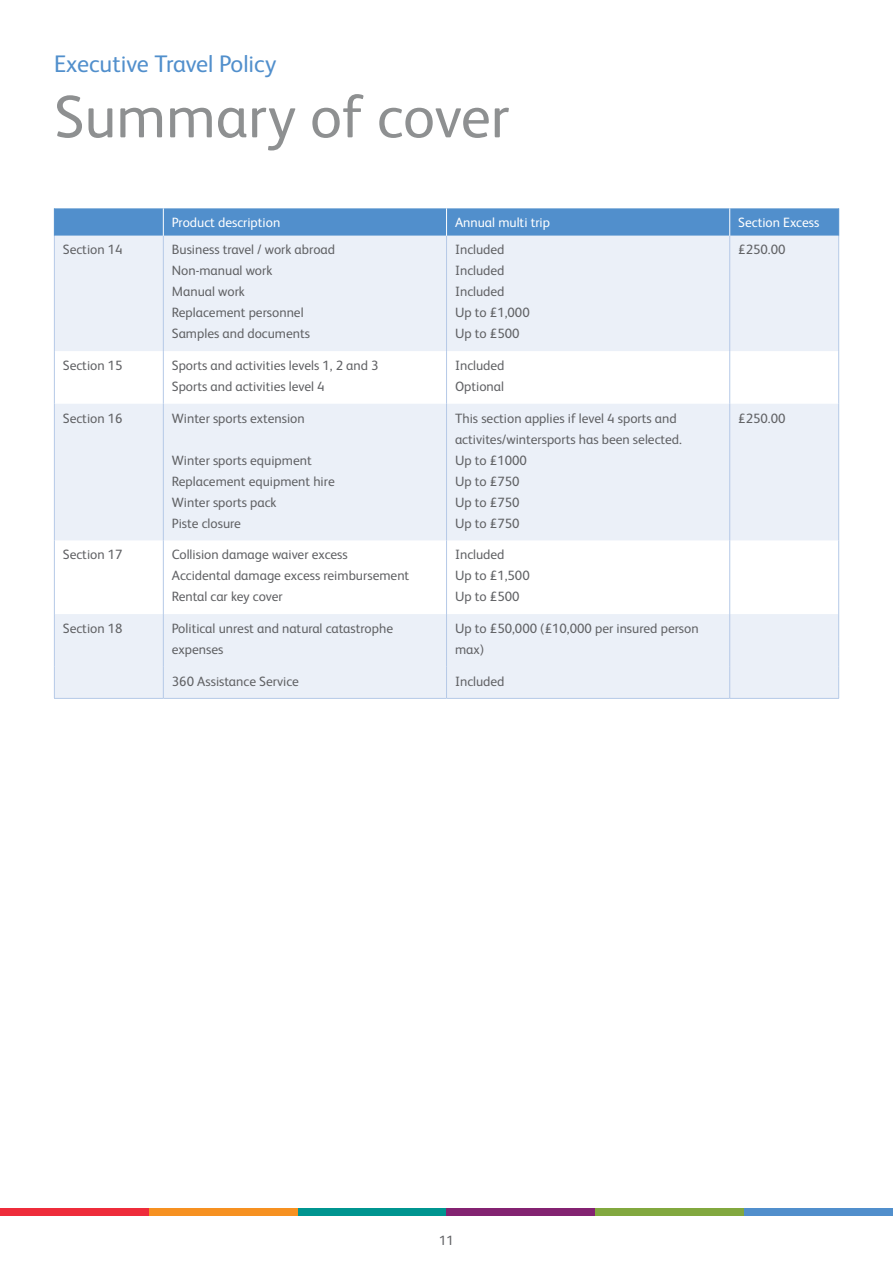
<style>
.page{position:relative;width:893px;height:1263px;background:#fff}
.page>*{position:absolute;margin:0;border:0;box-sizing:border-box;transform-origin:0 0}
.t1{font:60px "FS Albert";color:#8e9091}
.t2{font:24px "FS Albert";color:#518fcc}
.t3{font:13.5px/21px "FS Albert";color:#616265}
.t4{font:13.5px "FS Albert";color:#fff}
</style>
<div class="page">
<div style="left:0;top:1208px;width:149px;height:8px;background:#ee2c3b"></div>
<div style="left:149px;top:1208px;width:149px;height:8px;background:#f69121"></div>
<div style="left:298px;top:1208px;width:148px;height:8px;background:#009590"></div>
<div style="left:446px;top:1208px;width:149px;height:8px;background:#832371"></div>
<div style="left:595px;top:1208px;width:149px;height:8px;background:#82a83f"></div>
<div style="left:744px;top:1208px;width:149px;height:8px;background:#518fcc"></div>
<svg style="left:55px;top:236px;width:783px;height:462px;fill:#ebf0f8"></svg>
<hr style="left:54px;top:236px;width:1px;height:115px;background:#b5c9e7">
<hr style="left:163px;top:236px;width:1px;height:115px;background:#b5c9e7">
<hr style="left:446px;top:236px;width:1px;height:115px;background:#b5c9e7">
<hr style="left:729px;top:236px;width:1px;height:115px;background:#b5c9e7">
<hr style="left:838px;top:236px;width:1px;height:115px;background:#b5c9e7">
<hr style="left:54px;top:351px;width:1px;height:53px;background:#b5c9e7">
<hr style="left:163px;top:351px;width:1px;height:53px;background:#b5c9e7">
<hr style="left:446px;top:351px;width:1px;height:53px;background:#b5c9e7">
<hr style="left:729px;top:351px;width:1px;height:53px;background:#b5c9e7">
<hr style="left:838px;top:351px;width:1px;height:53px;background:#b5c9e7">
<hr style="left:54px;top:404px;width:1px;height:136px;background:#b5c9e7">
<hr style="left:163px;top:404px;width:1px;height:136px;background:#b5c9e7">
<hr style="left:446px;top:404px;width:1px;height:136px;background:#b5c9e7">
<hr style="left:729px;top:404px;width:1px;height:136px;background:#b5c9e7">
<hr style="left:838px;top:404px;width:1px;height:136px;background:#b5c9e7">
<hr style="left:54px;top:540px;width:1px;height:74px;background:#b5c9e7">
<hr style="left:163px;top:540px;width:1px;height:74px;background:#b5c9e7">
<hr style="left:446px;top:540px;width:1px;height:74px;background:#b5c9e7">
<hr style="left:729px;top:540px;width:1px;height:74px;background:#b5c9e7">
<hr style="left:838px;top:540px;width:1px;height:74px;background:#b5c9e7">
<hr style="left:54px;top:614px;width:1px;height:53px;background:#b5c9e7">
<hr style="left:163px;top:614px;width:1px;height:53px;background:#b5c9e7">
<hr style="left:446px;top:614px;width:1px;height:53px;background:#b5c9e7">
<hr style="left:729px;top:614px;width:1px;height:53px;background:#b5c9e7">
<hr style="left:838px;top:614px;width:1px;height:53px;background:#b5c9e7">
<hr style="left:54px;top:667px;width:1px;height:31px;background:#b5c9e7">
<hr style="left:163px;top:667px;width:1px;height:31px;background:#b5c9e7">
<hr style="left:446px;top:667px;width:1px;height:31px;background:#b5c9e7">
<hr style="left:729px;top:667px;width:1px;height:31px;background:#b5c9e7">
<hr style="left:838px;top:667px;width:1px;height:31px;background:#b5c9e7">
<svg style="left:54px;top:208px;width:785px;height:28px;background:#5692cd"></svg>
<hr style="left:54px;top:698px;width:109px;height:1px;background:#b5c9e7">
<hr style="left:163px;top:698px;width:284px;height:1px;background:#b5c9e7">
<hr style="left:447px;top:698px;width:283px;height:1px;background:#b5c9e7">
<hr style="left:730px;top:698px;width:109px;height:1px;background:#b5c9e7">
<h2 class="t2" style="left:54px;top:48px;width:224px">Executive Travel Policy</h2>
<p class="t1" style="left:54px;top:77px;width:457px">Summary of cover</p>
<p class="t4" style="left:172px;top:214px;width:110px">Product description</p>
<p class="t4" style="left:455px;top:214px;width:97px">Annual multi trip</p>
<p class="t4" style="left:738px;top:214px;width:83px">Section Excess</p>
<p class="t3" style="left:63px;top:238px;width:61px">Section 14</p>
<p class="t3" style="left:172px;top:238px;width:165px">Business travel / work abroad</p>
<p class="t3" style="left:172px;top:259px;width:102px">Non-manual work</p>
<p class="t3" style="left:172px;top:280px;width:75px">Manual work</p>
<p class="t3" style="left:172px;top:301px;width:133px">Replacement personnel</p>
<p class="t3" style="left:172px;top:322px;width:140px">Samples and documents</p>
<p class="t3" style="left:63px;top:354px;width:61px">Section 15</p>
<p class="t3" style="left:172px;top:354px;width:208px">Sports and activities levels 1, 2 and 3</p>
<p class="t3" style="left:172px;top:375px;width:154px">Sports and activities level 4</p>
<p class="t3" style="left:63px;top:407px;width:61px">Section 16</p>
<p class="t3" style="left:172px;top:407px;width:134px">Winter sports extension</p>
<p class="t3" style="left:172px;top:449px;width:141px">Winter sports equipment</p>
<p class="t3" style="left:172px;top:470px;width:164px">Replacement equipment hire</p>
<p class="t3" style="left:172px;top:491px;width:106px">Winter sports pack</p>
<p class="t3" style="left:172px;top:512px;width:71px">Piste closure</p>
<p class="t3" style="left:63px;top:543px;width:61px">Section 17</p>
<p class="t3" style="left:172px;top:543px;width:178px">Collision damage waiver excess</p>
<p class="t3" style="left:172px;top:564px;width:239px">Accidental damage excess reimbursement</p>
<p class="t3" style="left:172px;top:585px;width:112px">Rental car key cover</p>
<p class="t3" style="left:455px;top:238px;width:51px">Included</p>
<p class="t3" style="left:455px;top:259px;width:51px">Included</p>
<p class="t3" style="left:455px;top:280px;width:51px">Included</p>
<p class="t3" style="left:455px;top:301px;width:76px">Up to £1,000</p>
<p class="t3" style="left:455px;top:322px;width:66px">Up to £500</p>
<p class="t3" style="left:455px;top:354px;width:51px">Included</p>
<p class="t3" style="left:455px;top:375px;width:51px">Optional</p>
<p class="t3" style="left:455px;top:407px;width:228px">This section applies if level 4 sports and activites/wintersports has been selected.</p>
<p class="t3" style="left:455px;top:449px;width:73px">Up to £1000</p>
<p class="t3" style="left:455px;top:470px;width:66px">Up to £750</p>
<p class="t3" style="left:455px;top:491px;width:66px">Up to £750</p>
<p class="t3" style="left:455px;top:512px;width:66px">Up to £750</p>
<p class="t3" style="left:455px;top:543px;width:51px">Included</p>
<p class="t3" style="left:455px;top:564px;width:76px">Up to £1,500</p>
<p class="t3" style="left:455px;top:585px;width:66px">Up to £500</p>
<p class="t3" style="left:63px;top:617px;width:61px">Section 18</p>
<p class="t3" style="left:172px;top:617px;width:223px">Political unrest and natural catastrophe expenses</p>
<p class="t3" style="left:455px;top:617px;width:245px">Up to £50,000 (£10,000 per insured person max)</p>
<p class="t3" style="left:172px;top:670px;width:129px">360 Assistance Service</p>
<p class="t3" style="left:455px;top:670px;width:51px">Included</p>
<p class="t3" style="left:738px;top:238px;width:49px">£250.00</p>
<p class="t3" style="left:738px;top:407px;width:49px">£250.00</p>
<p class="t3" style="left:439px;top:1229px;width:16px">11</p>
</div>
